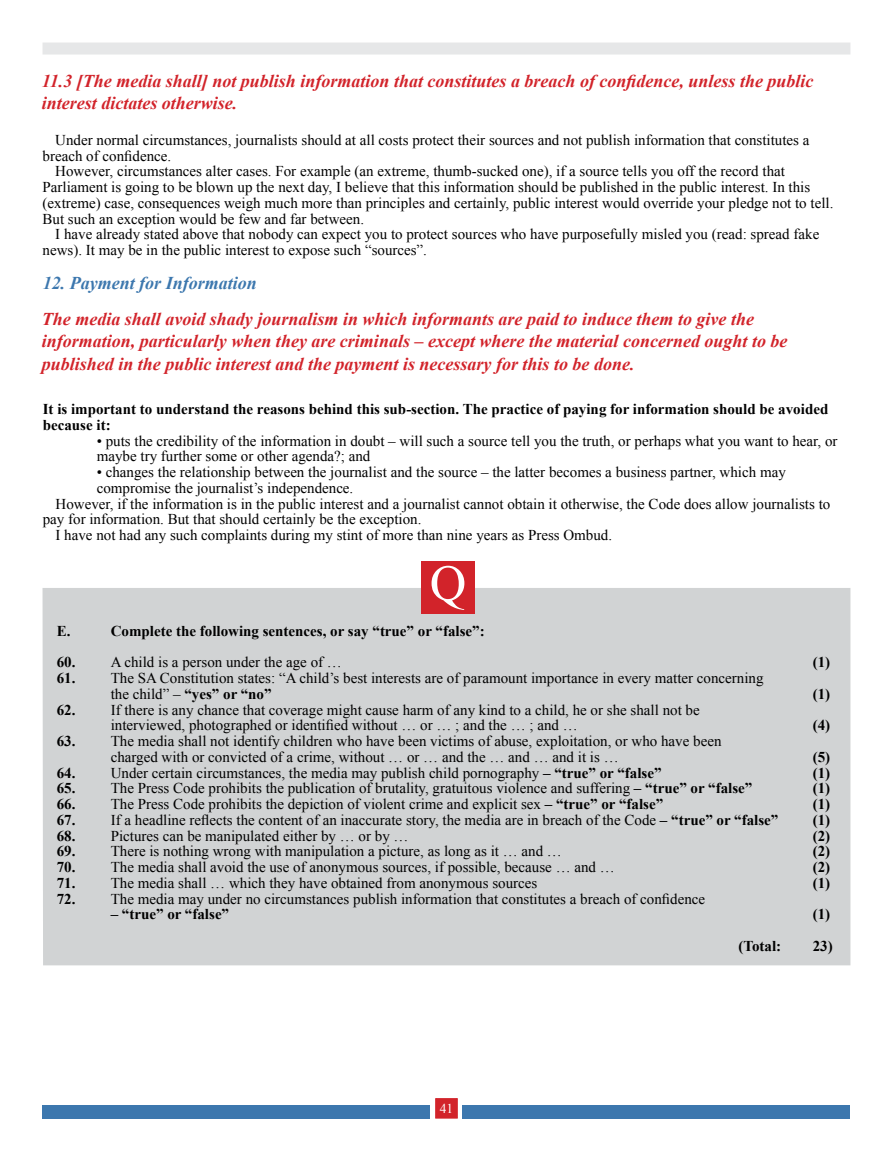
<style>
.page{position:relative;width:893px;height:1161px;background:#fff}
.page>*{position:absolute;margin:0;border:0;box-sizing:border-box;transform-origin:0 0}
.t1{font:italic 700 18px/22.5px "Times New Roman";color:#d2232a}
.t2{font:italic 700 18px "Times New Roman";color:#3c77ae}
.t3{font:15px/15.8px "Times New Roman";color:#000}
.t4{font:700 15px/15.8px "Times New Roman";color:#000}
.t5{font:13.5px "Times New Roman";color:#fff}
.s1{font-weight:700}
</style>
<div class="page">
<div style="left:43px;top:1105px;width:807px;height:13px;background:#3c77ae"></div>
<svg style="left:430px;top:1105px;width:32px;height:14px"></svg>
<div style="left:435px;top:1098px;width:23px;height:20px;background:#d2232a;border:1px solid #d2232a"></div>
<div style="left:43px;top:43px;width:807px;height:12px;background:#e6e7e8"></div>
<div style="left:43px;top:588px;width:807px;height:377px;background:#d1d3d4"></div>
<div style="left:422px;top:561px;width:53px;height:52px;background:#d2232a"></div>
<svg style="left:432px;top:566px;width:32px;height:44px"></svg>
<p class="t1" style="left:42px;top:69px;width:773px">11.3 [The media shall] not publish information that constitutes a breach of confidence, unless the public interest dictates otherwise.</p>
<p class="t3" style="left:55px;top:132px;width:756px">Under normal circumstances, journalists should at all costs protect their sources and not publish information that constitutes a</p>
<p class="t3" style="left:43px;top:147px;width:130px">breach of confidence.</p>
<p class="t3" style="left:55px;top:163px;width:731px">However, circumstances alter cases. For example (an extreme, thumb-sucked one), if a source tells you off the record that</p>
<p class="t3" style="left:43px;top:179px;width:769px">Parliament is going to be blown up the next day, I believe that this information should be published in the public interest. In this</p>
<p class="t3" style="left:43px;top:195px;width:792px">(extreme) case, consequences weigh much more than principles and certainly, public interest would override your pledge not to tell.</p>
<p class="t3" style="left:43px;top:210px;width:323px">But such an exception would be few and far between.</p>
<p class="t3" style="left:55px;top:226px;width:765px">I have already stated above that nobody can expect you to protect sources who have purposefully misled you (read: spread fake</p>
<p class="t3" style="left:43px;top:242px;width:386px">news). It may be in the public interest to expose such “sources”.</p>
<p class="t2" style="left:43px;top:270px;width:216px">12. Payment for Information</p>
<p class="t1" style="left:42px;top:307px;width:747px">The media shall avoid shady journalism in which informants are paid to induce them to give the information, particularly when they are criminals – except where the material concerned ought to be published in the public interest and the payment is necessary for this to be done.</p>
<p class="t4" style="left:43px;top:401px;width:787px">It is important to understand the reasons behind this sub-section. The practice of paying for information should be avoided because it:</p>
<p class="t3" style="left:97px;top:432px;width:742px">• puts the credibility of the information in doubt – will such a source tell you the truth, or perhaps what you want to hear, or maybe try further some or other agenda?; and</p>
<p class="t3" style="left:97px;top:464px;width:691px">• changes the relationship between the journalist and the source – the latter becomes a business partner, which may</p>
<p class="t3" style="left:97px;top:480px;width:258px">compromise the journalist’s independence.</p>
<p class="t3" style="left:56px;top:495px;width:776px">However, if the information is in the public interest and a journalist cannot obtain it otherwise, the Code does allow journalists to</p>
<p class="t3" style="left:43px;top:511px;width:380px">pay for information. But that should certainly be the exception.</p>
<p class="t3" style="left:56px;top:527px;width:558px">I have not had any such complaints during my stint of more than nine years as Press Ombud.</p>
<p class="t4" style="left:57px;top:623px;width:15px">E.</p>
<p class="t4" style="left:111px;top:623px;width:375px">Complete the following sentences, or say “true” or “false”:</p>
<p class="t3" style="left:57px;top:654px;width:287px"><span class="s1">60.</span> A child is a person under the age of …</p>
<p class="t4" style="left:813px;top:654px;width:19px">(1)</p>
<p class="t3" style="left:111px;top:670px;width:654px;text-indent:-54px"><span class="s1">61.</span> The SA Constitution states: “A child’s best interests are of paramount importance in every matter concerning the child” – <span class="s1">“yes” or “no”</span></p>
<p class="t4" style="left:813px;top:686px;width:19px">(1)</p>
<p class="t3" style="left:111px;top:701px;width:591px;text-indent:-54px"><span class="s1">62.</span> If there is any chance that coverage might cause harm of any kind to a child, he or she shall not be interviewed, photographed or identified without … or … ; and the … ; and …</p>
<p class="t3" style="left:111px;top:733px;width:612px;text-indent:-54px"><span class="s1">63.</span> The media shall not identify children who have been victims of abuse, exploitation, or who have been charged with or convicted of a crime, without … or … and the … and … and it is …</p>
<p class="t4" style="left:813px;top:717px;width:19px">(4)</p>
<p class="t4" style="left:813px;top:749px;width:19px">(5)</p>
<p class="t3" style="left:57px;top:764px;width:606px"><span class="s1">64.</span> Under certain circumstances, the media may publish child pornography <span class="s1">– “true” or “false”</span></p>
<p class="t4" style="left:813px;top:764px;width:19px">(1)</p>
<p class="t3" style="left:57px;top:780px;width:697px"><span class="s1">65.</span> The Press Code prohibits the publication of brutality, gratuitous violence and suffering <span class="s1">– “true” or “false”</span></p>
<p class="t4" style="left:813px;top:780px;width:19px">(1)</p>
<p class="t3" style="left:57px;top:796px;width:608px"><span class="s1">66.</span> The Press Code prohibits the depiction of violent crime and explicit sex <span class="s1">– “true” or “false”</span></p>
<p class="t4" style="left:813px;top:796px;width:19px">(1)</p>
<p class="t3" style="left:57px;top:812px;width:723px"><span class="s1">67.</span> If a headline reflects the content of an inaccurate story, the media are in breach of the Code <span class="s1">– “true” or “false”</span></p>
<p class="t4" style="left:813px;top:812px;width:19px">(1)</p>
<p class="t3" style="left:57px;top:827px;width:353px"><span class="s1">68.</span> Pictures can be manipulated either by … or by …</p>
<p class="t4" style="left:813px;top:827px;width:19px">(2)</p>
<p class="t3" style="left:57px;top:843px;width:507px"><span class="s1">69.</span> There is nothing wrong with manipulation a picture, as long as it … and …</p>
<p class="t4" style="left:813px;top:843px;width:19px">(2)</p>
<p class="t3" style="left:57px;top:859px;width:560px"><span class="s1">70.</span> The media shall avoid the use of anonymous sources, if possible, because … and …</p>
<p class="t4" style="left:813px;top:859px;width:19px">(2)</p>
<p class="t3" style="left:57px;top:875px;width:482px"><span class="s1">71.</span> The media shall … which they have obtained from anonymous sources</p>
<p class="t4" style="left:813px;top:875px;width:19px">(1)</p>
<p class="t3" style="left:57px;top:890px;width:650px"><span class="s1">72.</span> The media may under no circumstances publish information that constitutes a breach of confidence</p>
<p class="t4" style="left:111px;top:906px;width:120px">– “true” or “false”</p>
<p class="t4" style="left:813px;top:906px;width:19px">(1)</p>
<p class="t4" style="left:738px;top:938px;width:44px">(Total:</p>
<p class="t4" style="left:813px;top:938px;width:21px">23)</p>
<p class="t5" style="left:440px;top:1099px;width:15px">41</p>
</div>
